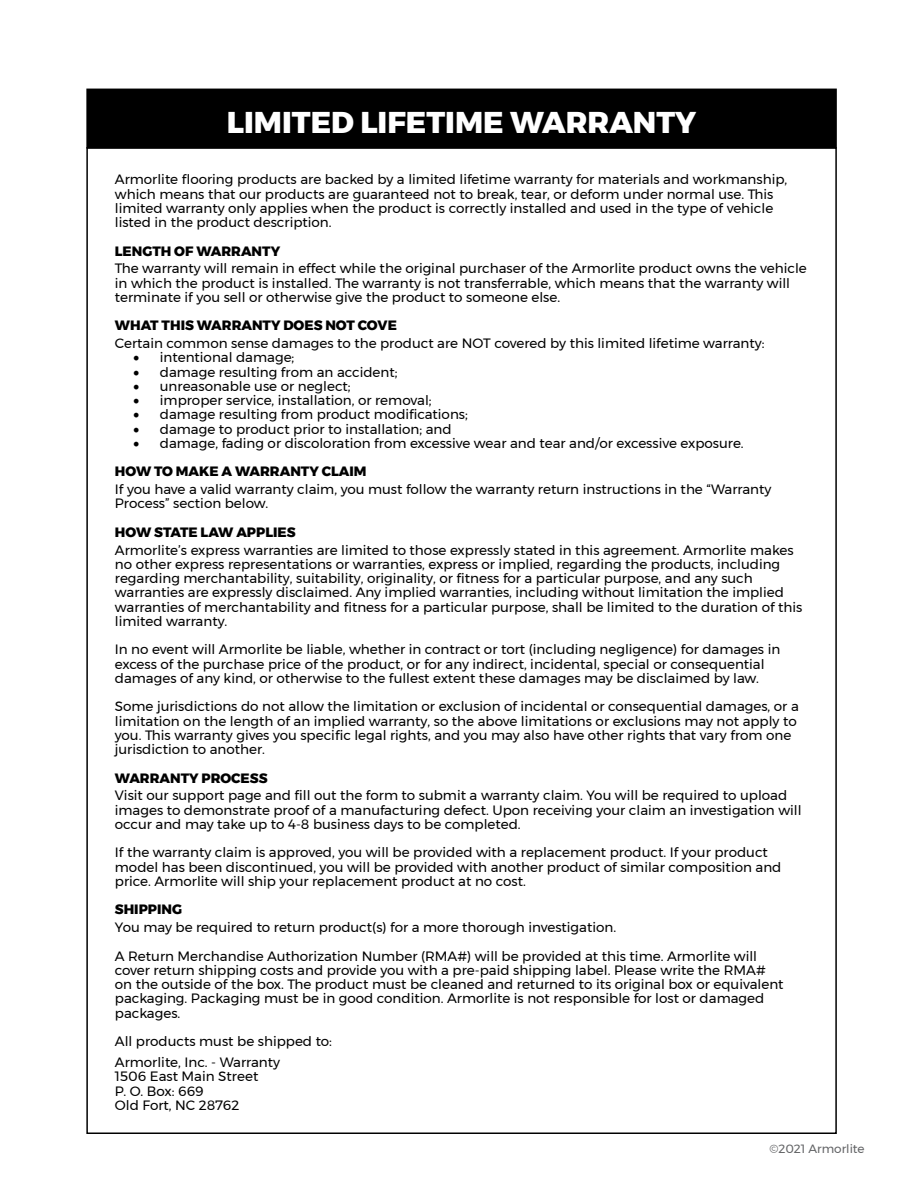
<style>
.page{position:relative;width:918px;height:1188px;background:#fff}
.page>*{position:absolute;margin:0;border:0;box-sizing:border-box;transform-origin:0 0}
.t1{font:800 30px "Montserrat";color:#fff}
.t2{font:13.5px/14.2px "Montserrat";color:#000}
.t3{font:800 13.5px "Montserrat";color:#000}
.t4{font:12px "Montserrat";color:#636466}
.s1{font-family:"Minion Pro";font-size:18px}
.s2{font-weight:800}
</style>
<div class="page">
<div style="left:87px;top:89px;width:749px;height:59px;background:#000"></div>
<div style="left:86px;top:89px;width:751px;height:60px;border:2px solid #000"></div>
<h1 class="t1" style="left:227px;top:98px;width:471px">LIMITED LIFETIME WARRANTY</h1>
<p class="t2" style="left:115px;top:172px;width:674px">Armorlite flooring products are backed by a limited lifetime warranty for materials and workmanship, which means that our products are guaranteed not to break, tear, or deform under normal use. This limited warranty only applies when the product is correctly installed and used in the type of vehicle listed in the product description.</p>
<p class="t3" style="left:115px;top:240px;width:167px">LENGTH OF WARRANTY</p>
<p class="t2" style="left:115px;top:261px;width:694px">The warranty will remain in effect while the original purchaser of the Armorlite product owns the vehicle in which the product is installed. The warranty is not transferrable, which means that the warranty will terminate if you sell or otherwise give the product to someone else.</p>
<p class="t3" style="left:115px;top:315px;width:284px">WHAT THIS WARRANTY DOES NOT COVE</p>
<p class="t2" style="left:115px;top:336px;width:651px">Certain common sense damages to the product are NOT covered by this limited lifetime warranty:</p>
<p class="t2" style="left:133px;top:350px;width:163px"><span class="s1">•</span> intentional damage;</p>
<p class="t2" style="left:133px;top:365px;width:266px"><span class="s1">•</span> damage resulting from an accident;</p>
<p class="t2" style="left:133px;top:379px;width:219px"><span class="s1">•</span> unreasonable use or neglect;</p>
<p class="t2" style="left:133px;top:393px;width:300px"><span class="s1">•</span> improper service, installation, or removal;</p>
<p class="t2" style="left:133px;top:407px;width:337px"><span class="s1">•</span> damage resulting from product modifications;</p>
<p class="t2" style="left:133px;top:422px;width:320px"><span class="s1">•</span> damage to product prior to installation; and</p>
<p class="t2" style="left:115px;top:429px;width:630px;line-height:28.5px;text-indent:18px"><span class="s1">•</span> damage, fading or discoloration from excessive wear and tear and/or excessive exposure.<br><span class="s2">HOW TO MAKE A WARRANTY CLAIM</span></p>
<p class="t2" style="left:115px;top:482px;width:658px">If you have a valid warranty claim, you must follow the warranty return instructions in the “Warranty<br>Process” section below.</p>
<p class="t3" style="left:115px;top:521px;width:182px">HOW STATE LAW APPLIES</p>
<p class="t2" style="left:115px;top:543px;width:689px">Armorlite’s express warranties are limited to those expressly stated in this agreement. Armorlite makes no other express representations or warranties, express or implied, regarding the products, including regarding merchantability, suitability, originality, or fitness for a particular purpose, and any such warranties are expressly disclaimed. Any implied warranties, including without limitation the implied warranties of merchantability and fitness for a particular purpose, shall be limited to the duration of this limited warranty.</p>
<p class="t2" style="left:115px;top:642px;width:667px">In no event will Armorlite be liable, whether in contract or tort (including negligence) for damages in excess of the purchase price of the product, or for any indirect, incidental, special or consequential damages of any kind, or otherwise to the fullest extent these damages may be disclaimed by law.</p>
<p class="t2" style="left:115px;top:699px;width:685px">Some jurisdictions do not allow the limitation or exclusion of incidental or consequential damages, or a limitation on the length of an implied warranty, so the above limitations or exclusions may not apply to you. This warranty gives you specific legal rights, and you may also have other rights that vary from one jurisdiction to another.</p>
<p class="t3" style="left:115px;top:767px;width:154px">WARRANTY PROCESS</p>
<p class="t2" style="left:115px;top:788px;width:688px">Visit our support page and fill out the form to submit a warranty claim. You will be required to upload images to demonstrate proof of a manufacturing defect. Upon receiving your claim an investigation will occur and may take up to 4-8 business days to be completed.</p>
<p class="t2" style="left:115px;top:845px;width:668px">If the warranty claim is approved, you will be provided with a replacement product. If your product model has been discontinued, you will be provided with another product of similar composition and price. Armorlite will ship your replacement product at no cost.</p>
<p class="t3" style="left:115px;top:899px;width:69px">SHIPPING</p>
<p class="t2" style="left:115px;top:913px;width:644px;line-height:28.5px">You may be required to return product(s) for a more thorough investigation.<br>A Return Merchandise Authorization Number (RMA#) will be provided at this time. Armorlite will</p>
<p class="t2" style="left:115px;top:963px;width:670px">cover return shipping costs and provide you with a pre-paid shipping label. Please write the RMA# on the outside of the box. The product must be cleaned and returned to its original box or equivalent packaging. Packaging must be in good condition. Armorlite is not responsible for lost or damaged packages.</p>
<p class="t2" style="left:115px;top:1031px;width:219px;line-height:21px">All products must be shipped to:<br>Armorlite, Inc. - Warranty</p>
<p class="t2" style="left:115px;top:1069px;width:145px">1506 East Main Street<br>P. O. Box: 669<br>Old Fort, NC 28762</p>
<p class="t4" style="left:769px;top:1139px;width:97px">©2021 Armorlite</p>
</div>
